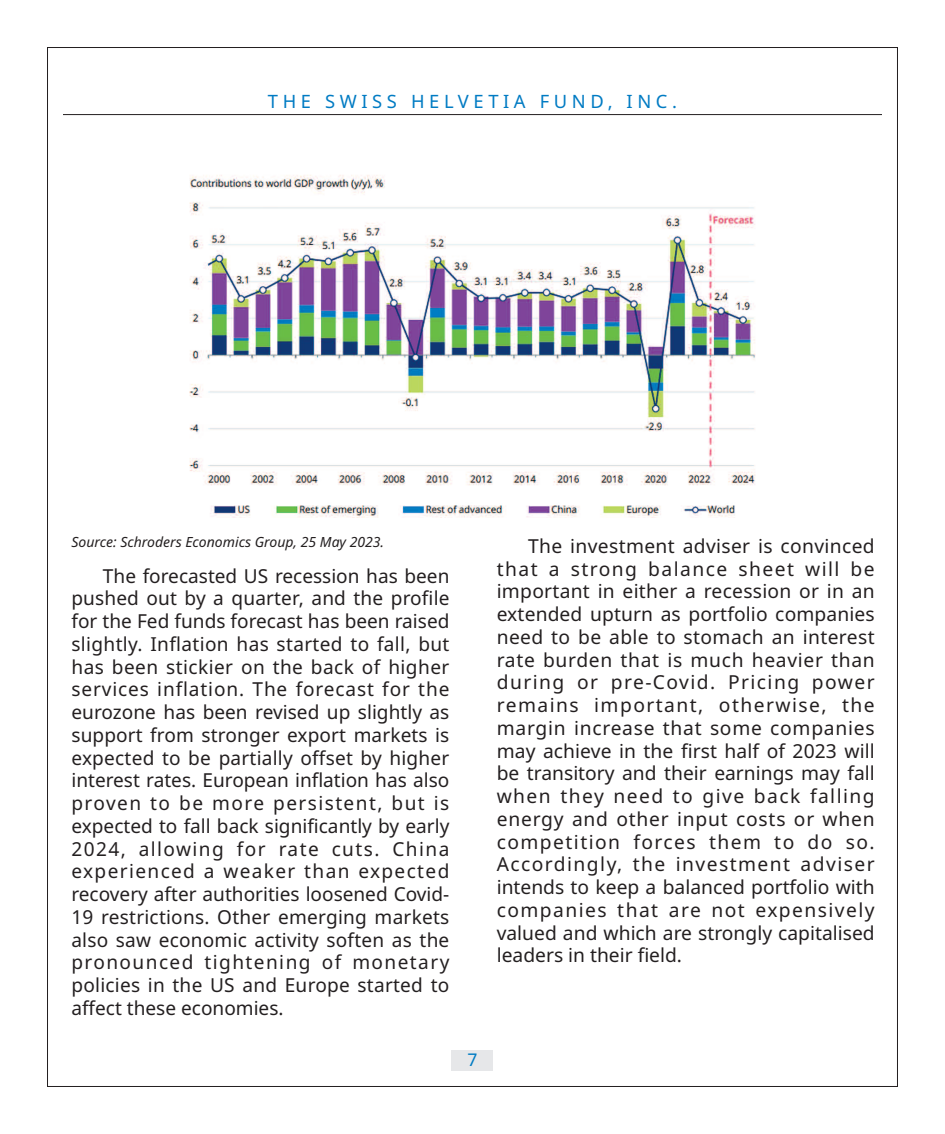
<style>
.page{position:relative;width:945px;height:1134px;background:#fff}
.page>*{position:absolute;margin:0;border:0;box-sizing:border-box;transform-origin:0 0}
.t1{font:19.25px/22.8px "Noto Sans";color:#231f20;text-align:justify}
.t2{font:18.38px "Noto Sans";letter-spacing:.25em;color:#007bc3}
.t3{font:17.5px "Noto Sans";color:#007bc3}
.t4{font:italic 14px "Noto Sans";color:#231f20}
</style>
<div class="page">
<div style="left:452px;top:1050px;width:42px;height:21px;background:#e6e7e9"></div>
<hr style="left:63px;top:114px;width:819px;height:1px;background:#231f20">
<img style="left:189px;top:175px;width:567px;height:343px">
<p class="t2" style="left:268px;top:88px;width:411px">THE SWISS HELVETIA FUND, INC.</p>
<p class="t4" style="left:71px;top:532px;width:314px">Source: Schroders Economics Group, 25 May 2023.</p>
<p class="t1" style="left:71px;top:565px;width:380px;text-indent:32px">The forecasted US recession has been pushed out by a quarter, and the profile for the Fed funds forecast has been raised slightly. Inflation has started to fall, but has been stickier on the back of higher services inflation. The forecast for the eurozone has been revised up slightly as support from stronger export markets is expected to be partially offset by higher interest rates. European inflation has also proven to be more persistent, but is expected to fall back significantly by early 2024, allowing for rate cuts. China experienced a weaker than expected recovery after authorities loosened Covid-19 restrictions. Other emerging markets also saw economic activity soften as the pronounced tightening of monetary policies in the US and Europe started to affect these economies.</p>
<p class="t3" style="left:467px;top:1047px;width:12px">7</p>
<p class="t1" style="left:497px;top:535px;width:380px;text-indent:32px">The investment adviser is convinced that a strong balance sheet will be important in either a recession or in an extended upturn as portfolio companies need to be able to stomach an interest rate burden that is much heavier than during or pre-Covid. Pricing power remains important, otherwise, the margin increase that some companies may achieve in the first half of 2023 will be transitory and their earnings may fall when they need to give back falling energy and other input costs or when competition forces them to do so.<br>Accordingly, the investment adviser intends to keep a balanced portfolio with companies that are not expensively valued and which are strongly capitalised leaders in their field.</p>
</div>
